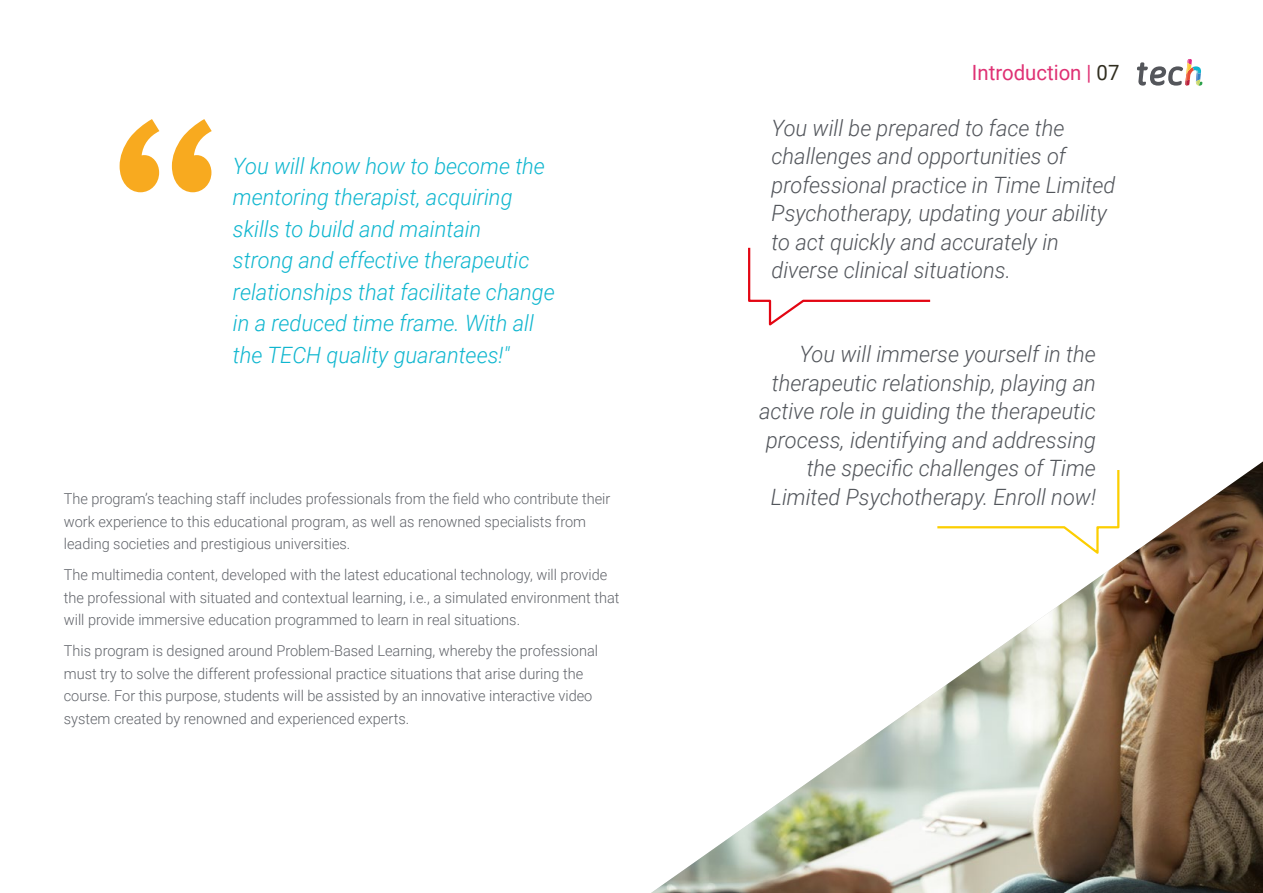
<style>
.page{position:relative;width:1263px;height:893px;background:#fff}
.page>*{position:absolute;margin:0;border:0;box-sizing:border-box;transform-origin:0 0}
.t1{font:italic 300 22.5px/28.5px "Roboto";color:#52555b;text-align:right}
.t2{font:italic 300 22.5px/31.5px "Roboto";color:#0fb6cf}
.t3{font:21px "Roboto";color:#df3174}
.t4{font:300 15px/22.5px "Roboto";color:#61646a}
.s1{color:#312e20}
</style>
<div class="page">
<img style="left:651px;top:461px;width:612px;height:432px">
<svg style="left:935px;top:468px;width:185px;height:89px"></svg>
<svg style="left:748px;top:247px;width:183px;height:79px"></svg>
<svg style="left:120px;top:119px;width:92px;height:73px"></svg>
<svg style="left:1137px;top:59px;width:65px;height:27px"></svg>
<h1 class="t2" style="left:233px;top:149px;width:323px">You will know how to become the mentoring therapist, acquiring skills to build and maintain<br>strong and effective therapeutic relationships that facilitate change in a reduced time frame. With all the TECH quality guarantees!"</h1>
<p class="t4" style="left:64px;top:487px;width:548px">The program’s teaching staff includes professionals from the field who contribute their work experience to this educational program, as well as renowned specialists from leading societies and prestigious universities.</p>
<p class="t4" style="left:64px;top:563px;width:557px">The multimedia content, developed with the latest educational technology, will provide the professional with situated and contextual learning, i.e., a simulated environment that will provide immersive education programmed to learn in real situations.</p>
<p class="t4" style="left:64px;top:639px;width:536px">This program is designed around Problem-Based Learning, whereby the professional must try to solve the different professional practice situations that arise during the course. For this purpose, students will be assisted by an innovative interactive video system created by renowned and experienced experts.</p>
<h2 class="t3" style="left:972px;top:57px;width:149px">Introduction | <span class="s1">07</span></h2>
<h1 class="t1" style="left:771px;top:113px;width:345px;text-align:left">You will be prepared to face the challenges and opportunities of professional practice in Time Limited Psychotherapy, updating your ability to act quickly and accurately in diverse clinical situations.</h1>
<h1 class="t1" style="left:759px;top:339px;width:338px">You will immerse yourself in the therapeutic relationship, playing an active role in guiding the therapeutic process, identifying and addressing the specific challenges of Time Limited Psychotherapy. Enroll now!</h1>
</div>
